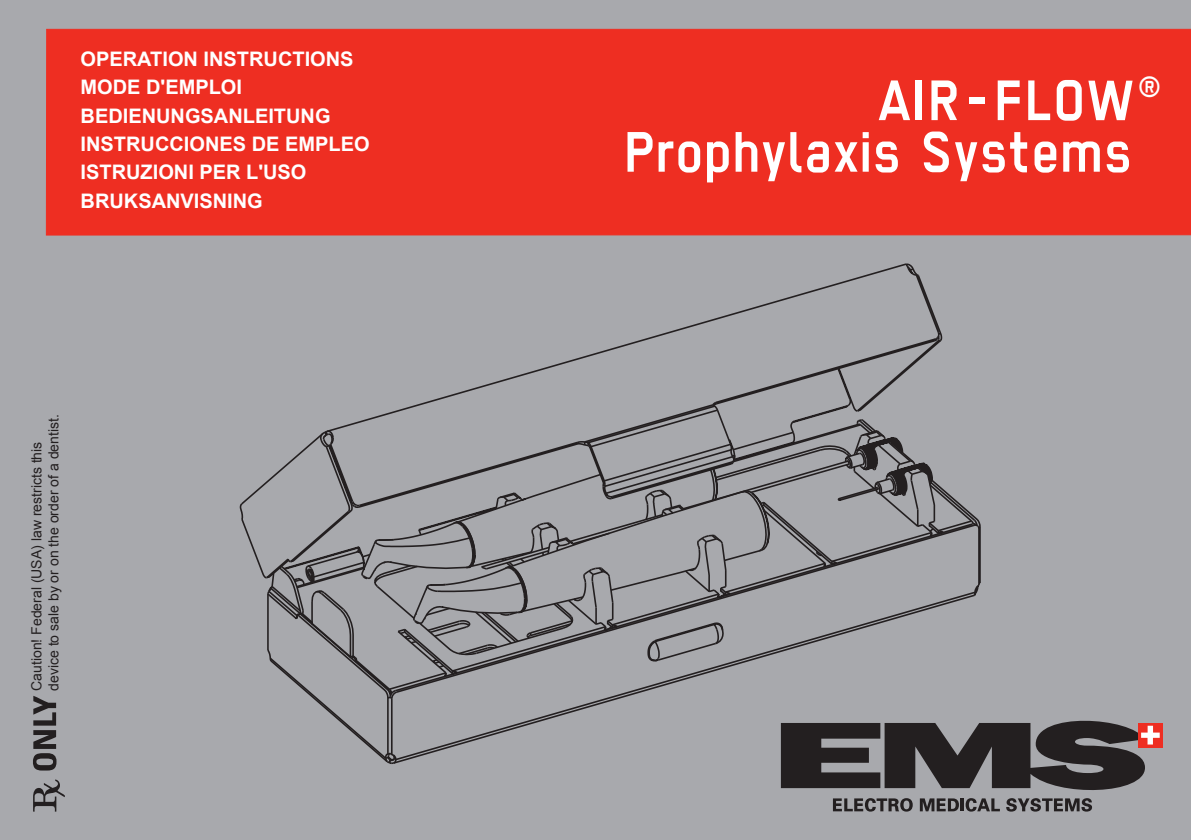
<style>
.page{position:relative;width:1191px;height:840px;background:#fff}
.page>*{position:absolute;margin:0;border:0;box-sizing:border-box;transform-origin:0 0}
.Titre_Produit{font:64px "TRANS Bold";color:#fff;scale:.95 1}
.texte_anglais{font:700 20px "Arial";color:#fff}
.texte_espagnol{font:700 20px "Arial";color:#fff}
.Technical_data{font:14px/16.8px "Arial";color:#231f20}
</style>
<div class="page">
<div style="left:0;top:0;width:1191px;height:839px;background:#a8a9ad"></div>
<div style="left:46px;top:29px;width:1145px;height:206px;background:#ee2e22"></div>
<div style="left:240px;top:430px;width:25px;height:333px;background:#a8a9ad"></div>
<div style="left:265px;top:263px;width:524px;height:500px;background:#a8a9ad"></div>
<div style="left:298px;top:273px;width:491px;height:63px;background:#a8a9ad"></div>
<div style="left:295px;top:336px;width:108px;height:67px;background:#a8a9ad"></div>
<svg style="left:265px;top:404px;width:27px;height:245px;background:#9e9ea2"></svg>
<svg style="left:284px;top:431px;width:102px;height:332px;background:#a0a0a4"></svg>
<svg style="left:295px;top:448px;width:32px;height:190px;background:#959599"></svg>
<svg style="left:327px;top:568px;width:59px;height:125px;background:#99999d"></svg>
<svg style="left:386px;top:337px;width:594px;height:426px;background:#9f9fa3"></svg>
<div style="left:715px;top:334px;width:74px;height:68px;background:#a8a9ad"></div>
<svg style="left:325px;top:402px;width:464px;height:166px;background:#9a9b9f"></svg>
<svg style="left:789px;top:263px;width:191px;height:334px;background:#9b9b9f"></svg>
<svg style="left:33px;top:695px;width:23px;height:75px;background:#626062"></svg>
<svg style="left:33px;top:779px;width:32px;height:32px"></svg>
<svg style="left:781px;top:710px;width:389px;height:129px;background:#737073"></svg>
<p class="texte_anglais" style="left:81px;top:46px;width:274px">OPERATION INSTRUCTIONS</p>
<p class="texte_anglais" style="left:81px;top:74px;width:163px">MODE D'EMPLOI</p>
<p class="texte_anglais" style="left:81px;top:102px;width:251px">BEDIENUNGSANLEITUNG</p>
<p class="texte_espagnol" style="left:81px;top:131px;width:290px">INSTRUCCIONES DE EMPLEO</p>
<p class="texte_anglais" style="left:81px;top:159px;width:227px">ISTRUZIONI PER L'USO</p>
<p class="texte_anglais" style="left:81px;top:187px;width:184px">BRUKSANVISNING</p>
<p class="Technical_data" style="left:28px;top:690px;width:278px;rotate:-90deg">Caution! Federal (USA) law restricts this device to sale by or on the order of a dentist.</p>
<p class="Titre_Produit" style="left:879px;top:67px;width:300px">AIR-FLOW<sup>®</sup></p>
<p class="Titre_Produit" style="left:626px;top:118px;width:536px">Prophylaxis Systems</p>
</div>
